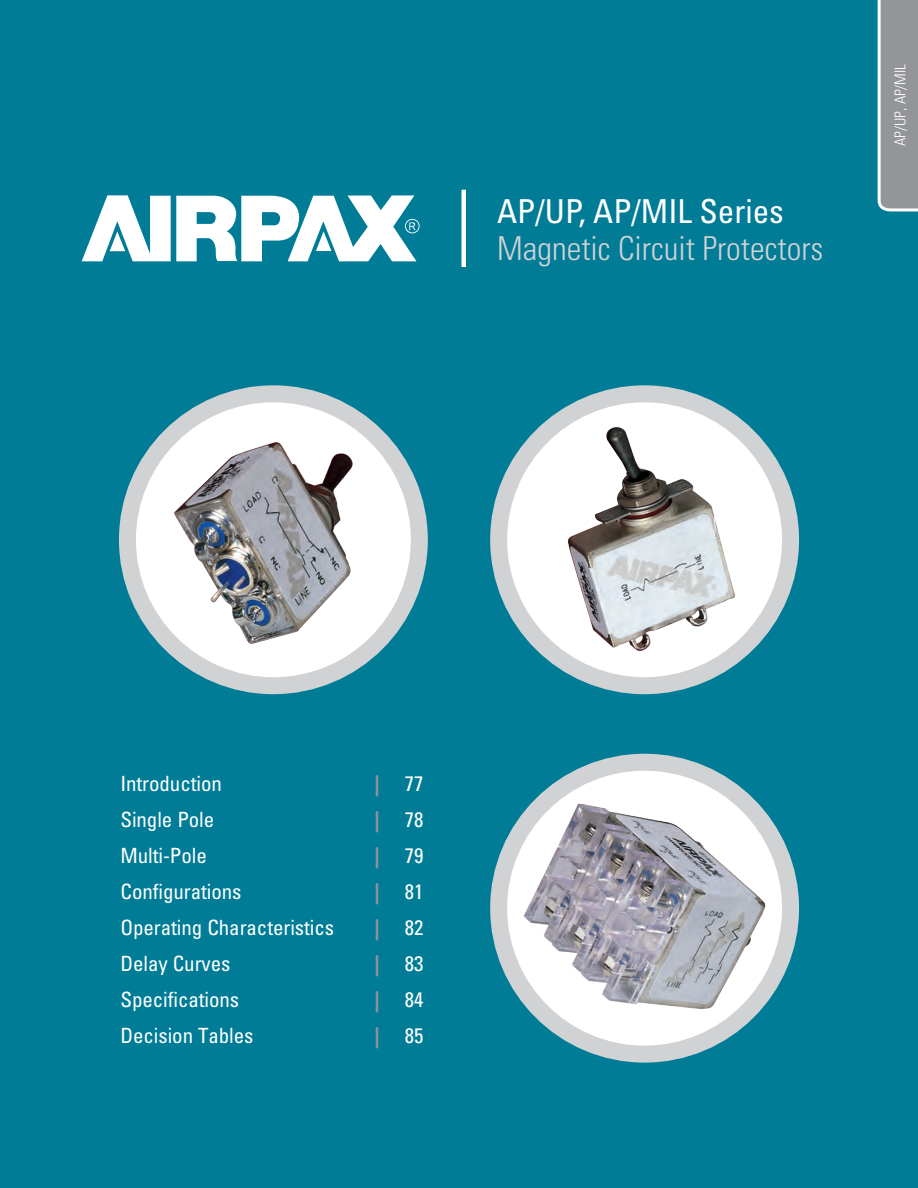
<style>
.page{position:relative;width:918px;height:1188px;background:#007c97}
.page>*{position:absolute;margin:0;border:0;box-sizing:border-box;transform-origin:0 0}
.t1{font:300 condensed 33px "Univers";color:#d1d2d4}
.t2{font:condensed 33px "Univers";color:#fff}
.t3{font:condensed 21px "Univers";letter-spacing:-.005em;color:#fff}
.t4{font:300 condensed 15px "Univers";letter-spacing:-.005em;color:#fff}
.s1{font-weight:700;color:#939598}
</style>
<div class="page">
<svg style="left:82px;top:195px;width:338px;height:66px"></svg>
<hr style="left:462px;top:190px;width:4px;height:77px;background:#fff">
<svg style="left:499px;top:762px;width:292px;height:292px;background:#f1f2f2"></svg>
<img style="left:505px;top:791px;width:278px;height:233px">
<div style="left:490px;top:754px;width:309px;height:309px;border:17px solid #d1d2d4;border-radius:50%"></div>
<svg style="left:499px;top:394px;width:292px;height:292px;background:#f0f1f1"></svg>
<img style="left:534px;top:413px;width:231px;height:258px">
<div style="left:490px;top:385px;width:309px;height:309px;border:17px solid #d1d2d4;border-radius:50%"></div>
<svg style="left:127px;top:394px;width:292px;height:292px;background:#f2f2f3"></svg>
<img style="left:150px;top:420px;width:224px;height:244px">
<div style="left:119px;top:385px;width:309px;height:309px;border:17px solid #d1d2d4;border-radius:50%"></div>
<svg style="left:877px;top:0;width:41px;height:212px;background:#999da0"></svg>
<p class="t2" style="left:497px;top:190px;width:288px">AP/UP, AP/MIL Series</p>
<p class="t1" style="left:497px;top:229px;width:328px">Magnetic Circuit Protectors</p>
<p class="t4" style="left:891px;top:146px;width:83px;rotate:-90deg">AP/UP, AP/MIL</p>
<p class="t3" style="left:120px;top:770px;width:103px">Introduction</p>
<p class="t3" style="left:375px;top:770px;width:50px"><span class="s1">|</span> 77</p>
<p class="t3" style="left:120px;top:806px;width:95px">Single Pole</p>
<p class="t3" style="left:375px;top:806px;width:50px"><span class="s1">|</span> 78</p>
<p class="t3" style="left:120px;top:842px;width:88px">Multi-Pole</p>
<p class="t3" style="left:375px;top:842px;width:50px"><span class="s1">|</span> 79</p>
<p class="t3" style="left:120px;top:878px;width:123px">Configurations</p>
<p class="t3" style="left:375px;top:878px;width:50px"><span class="s1">|</span> 81</p>
<p class="t3" style="left:120px;top:914px;width:215px">Operating Characteristics</p>
<p class="t3" style="left:375px;top:914px;width:50px"><span class="s1">|</span> 82</p>
<p class="t3" style="left:120px;top:950px;width:112px">Delay Curves</p>
<p class="t3" style="left:375px;top:950px;width:50px"><span class="s1">|</span> 83</p>
<p class="t3" style="left:120px;top:986px;width:120px">Specifications</p>
<p class="t3" style="left:375px;top:986px;width:50px"><span class="s1">|</span> 84</p>
<p class="t3" style="left:120px;top:1022px;width:135px">Decision Tables</p>
<p class="t3" style="left:375px;top:1022px;width:50px"><span class="s1">|</span> 85</p>
</div>
